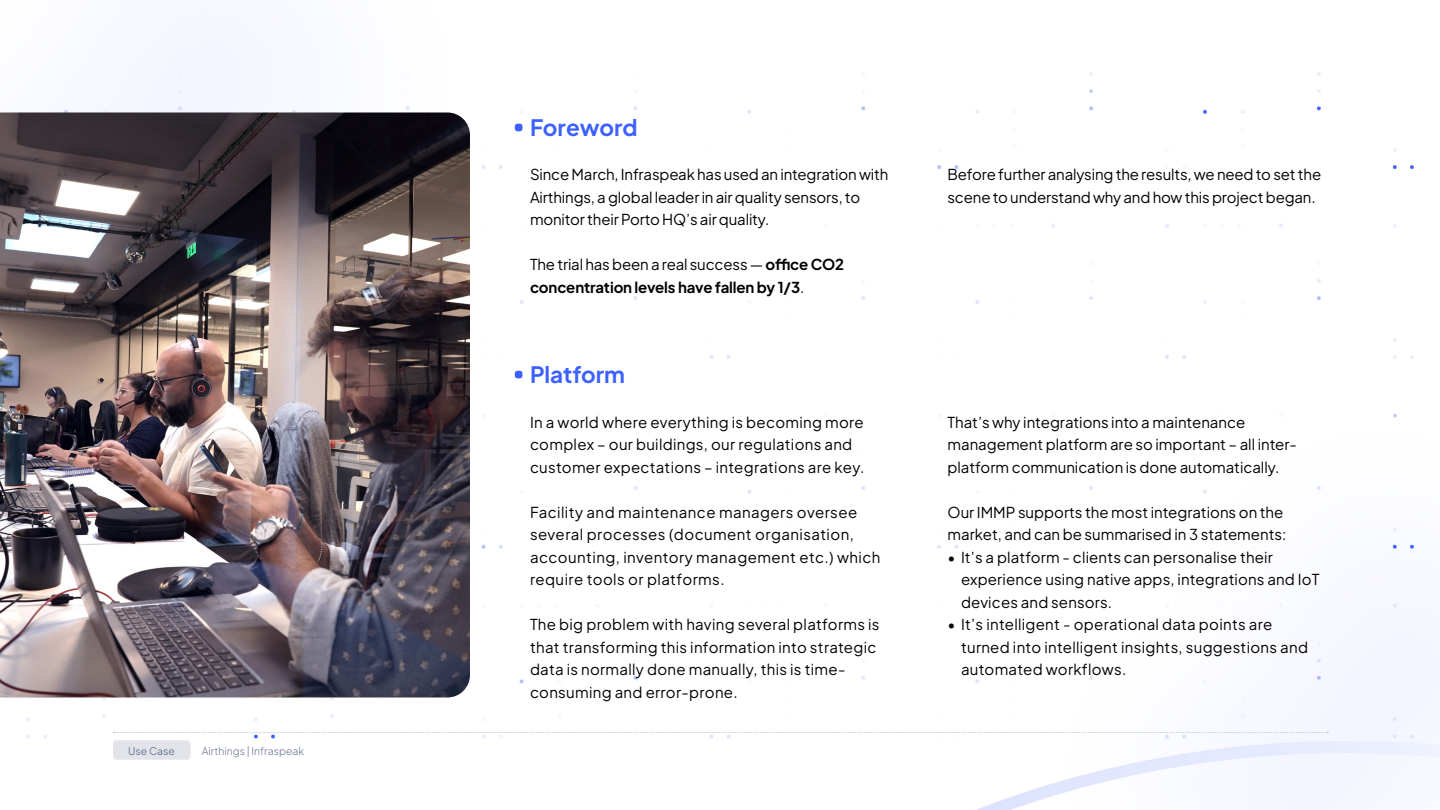
<style>
.page{position:relative;width:1440px;height:810px;background:#fff}
.page>*{position:absolute;margin:0;border:0;box-sizing:border-box;transform-origin:0 0}
.t1{font:700 22.5px "Plus Jakarta Sans";color:#3d61ff}
.t2{font:15px/22.5px "Plus Jakarta Sans";letter-spacing:.01em;color:#000}
.t3{font:15px/22.5px "Plus Jakarta Sans";letter-spacing:-.01em;color:#000}
.t4{font:15px/22.5px "Plus Jakarta Sans";letter-spacing:.03em;color:#000}
.t5{font:700 15px/22.5px "Plus Jakarta Sans";letter-spacing:-.01em;color:#000}
.t6{font:300 10.5px "Plus Jakarta Sans";color:#6c7694}
.t7{font:10.5px "Plus Jakarta Sans";color:#6c7694}
.s1{font-weight:400}
</style>
<div class="page">
<img style="left:26px;top:1px;width:1414px;height:809px">
<svg style="left:113px;top:732px;width:1215px;height:1px"></svg>
<div style="left:515px;top:371px;width:8px;height:7px;background:#3d61ff;border-radius:50%"></div>
<div style="left:515px;top:124px;width:8px;height:7px;background:#3d61ff;border-radius:50%"></div>
<div style="left:113px;top:740px;width:77px;height:20px;background:#e2e4ea;border-radius:4px"></div>
<img style="left:0;top:112px;width:470px;height:586px">
<p class="t7" style="left:128px;top:742px;width:48px">Use Case</p>
<p class="t6" style="left:202px;top:742px;width:104px">Airthings | Infraspeak</p>
<h1 class="t1" style="left:530px;top:109px;width:109px">Foreword</h1>
<p class="t3" style="left:530px;top:162px;width:360px">Since March, Infraspeak has used an integration with<br>Airthings, a global leader in air quality sensors, to monitor their Porto HQ’s air quality.</p>
<p class="t5" style="left:530px;top:252px;width:316px"><span class="s1">The trial has been a real success —</span> office CO2 concentration levels have fallen by 1/3<span class="s1">.</span></p>
<h1 class="t1" style="left:530px;top:356px;width:97px">Platform</h1>
<p class="t2" style="left:530px;top:409px;width:336px">In a world where everything is becoming more complex – our buildings, our regulations and customer expectations – integrations are key.</p>
<p class="t4" style="left:530px;top:499px;width:352px">Facility and maintenance managers oversee several processes (document organisation, accounting, inventory management etc.) which require tools or platforms.</p>
<p class="t2" style="left:530px;top:612px;width:351px">The big problem with having several platforms is that transforming this information into strategic data is normally done manually, this is time&shy;consuming and error-prone.</p>
<p class="t3" style="left:948px;top:162px;width:375px">Before further analysing the results, we need to set the scene to understand why and how this project began.</p>
<p class="t2" style="left:948px;top:409px;width:351px">That’s why integrations into a maintenance management platform are so important – all inter&shy;platform communication is done automatically.</p>
<p class="t2" style="left:948px;top:499px;width:340px">Our IMMP supports the most integrations on the market, and can be summarised in 3 statements:</p>
<p class="t2" style="left:961px;top:544px;width:360px;text-indent:-14px">• It’s a platform - clients can personalise their experience using native apps, integrations and IoT devices and sensors.</p>
<p class="t2" style="left:961px;top:612px;width:349px;text-indent:-14px">• It’s intelligent - operational data points are turned into intelligent insights, suggestions and automated workflows.</p>
</div>
